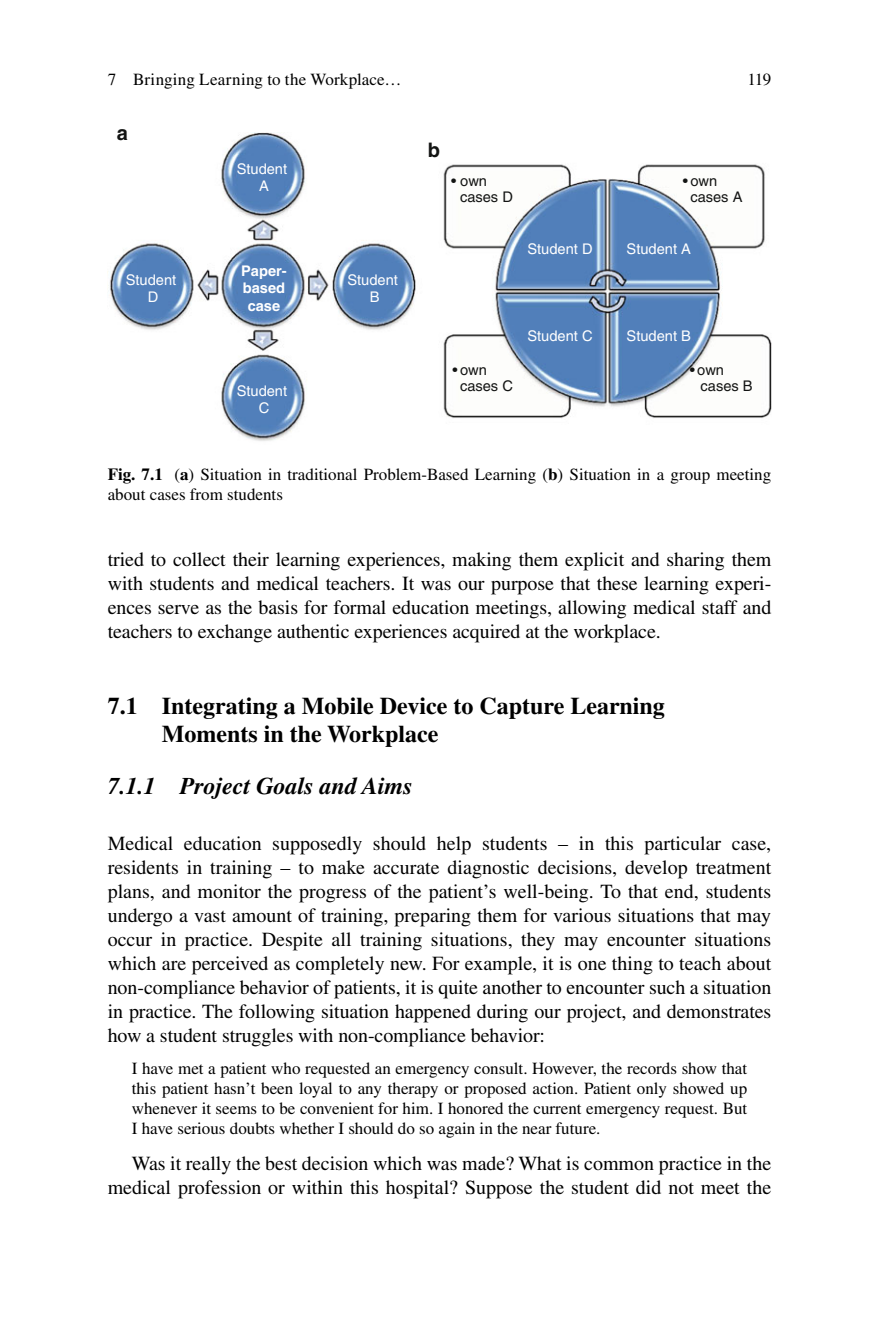
<style>
.page{position:relative;width:879px;height:1333px;background:#fff}
.page>*{position:absolute;margin:0;border:0;box-sizing:border-box;transform-origin:0 0}
.t1{font:700 24px/28px "Wgpphr Phfsxv Times";color:#000}
.t2{font:italic 700 24px "Qtgjpl Flssdk Times";color:#000}
.t3{font:20px/24px "Cxjklv Mxyfww Times";color:#000;text-align:justify}
.t4{font:700 20px "Dhhvdb Lcrfjl Helvetica";color:#131413}
.t5{font:17px/20px "Cxjklv Mxyfww Times";color:#000;text-align:justify}
.t6{font:14.6px/17.6px "Grmtgw Bdgqvm Helvetica";color:#fff;text-align:center}
.t7{font:14.6px/16.2px "Grmtgw Bdgqvm Helvetica";color:#131413}
.t8{font:700 14.6px/17.6px "Dhhvdb Lcrfjl Helvetica";color:#fff;text-align:center}
.s1{font-family:"Wgpphr Phfsxv Times";font-weight:700}
</style>
<div class="page">
<img style="left:109px;top:133px;width:662px;height:308px">
<p class="t5" style="left:108px;top:71px;width:295px">7 Bringing Learning to the Workplace…</p>
<p class="t4" style="left:117px;top:121px;width:13px">a</p>
<p class="t6" style="left:126px;top:272px;width:52px">Student<br>D</p>
<p class="t6" style="left:237px;top:161px;width:52px">Student<br>A</p>
<p class="t8" style="left:241px;top:262px;width:47px">Paper&shy;based case</p>
<p class="t6" style="left:237px;top:383px;width:52px">Student<br>C</p>
<p class="t6" style="left:347px;top:272px;width:52px">Student<br>B</p>
<p class="t5" style="left:747px;top:71px;width:25px">119</p>
<p class="t4" style="left:428px;top:139px;width:14px">b</p>
<p class="t7" style="left:451px;top:174px;width:38px">• own</p>
<p class="t7" style="left:460px;top:190px;width:54px">cases D</p>
<p class="t7" style="left:690px;top:174px;width:54px;text-indent:-7px">• own cases A</p>
<p class="t6" style="left:527px;top:241px;width:67px">Student D</p>
<p class="t6" style="left:626px;top:241px;width:66px">Student A</p>
<p class="t7" style="left:460px;top:363px;width:54px;text-indent:-7px">• own cases C</p>
<p class="t6" style="left:527px;top:328px;width:67px">Student C</p>
<p class="t6" style="left:626px;top:328px;width:66px">Student B</p>
<p class="t7" style="left:700px;top:363px;width:54px;text-indent:-11px">• own cases B</p>
<p class="t5" style="left:108px;top:466px;width:665px"><span class="s1">Fig. 7.1</span> ( <span class="s1">a</span> ) Situation in traditional Problem-Based Learning ( <span class="s1">b</span> ) Situation in a group meeting about cases from students</p>
<p class="t3" style="left:108px;top:549px;width:665px">tried to collect their learning experiences, making them explicit and sharing them with students and medical teachers. It was our purpose that these learning experi&shy;ences serve as the basis for formal education meetings, allowing medical staff and teachers to exchange authentic experiences acquired at the workplace.</p>
<p class="t1" style="left:162px;top:694px;width:504px;text-indent:-54px">7.1 Integrating a Mobile Device to Capture Learning<br>Moments in the Workplace</p>
<p class="t2" style="left:108px;top:777px;width:307px">7.1.1 Project Goals and Aims</p>
<p class="t3" style="left:108px;top:833px;width:665px">Medical education supposedly should help students – in this particular case, residents in training – to make accurate diagnostic decisions, develop treatment plans, and monitor the progress of the patient’s well-being. To that end, students undergo a vast amount of training, preparing them for various situations that may occur in practice. Despite all training situations, they may encounter situations which are perceived as completely new. For example, it is one thing to teach about non- compliance behavior of patients, it is quite another to encounter such a situation in practice. The following situation happened during our project, and demonstrates how a student struggles with non-compliance behavior:</p>
<p class="t5" style="left:132px;top:1060px;width:617px">I have met a patient who requested an emergency consult. However, the records show that this patient hasn’t been loyal to any therapy or proposed action. Patient only showed up whenever it seems to be convenient for him. I honored the current emergency request. But I have serious doubts whether I should do so again in the near future.</p>
<p class="t3" style="left:108px;top:1153px;width:665px;text-align:right">Was it really the best decision which was made? What is common practice in the medical profession or within this hospital? Suppose the student did not meet the</p>
</div>
